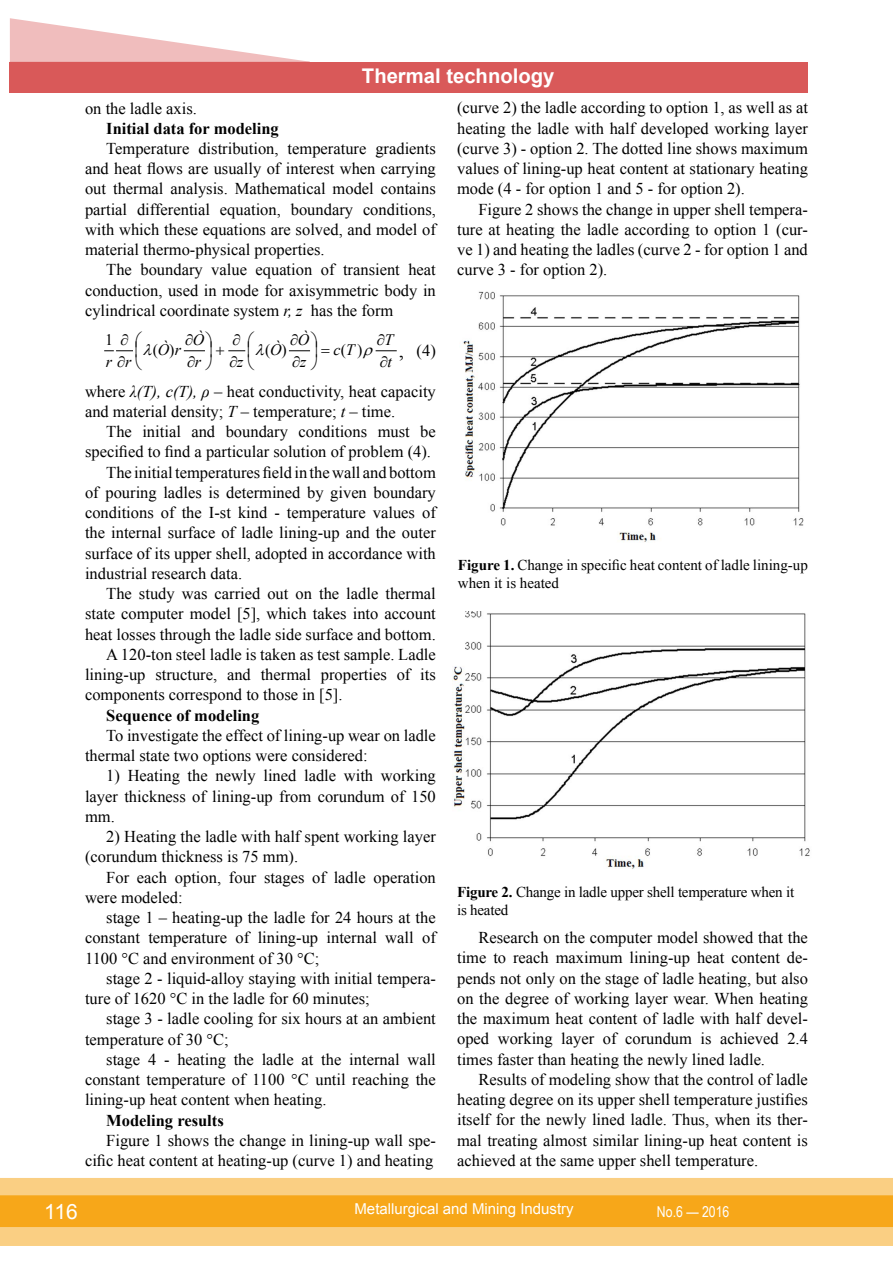
<style>
.page{position:relative;width:893px;height:1263px;background:#fff}
.page>*{position:absolute;margin:0;border:0;box-sizing:border-box;transform-origin:0 0}
.t1{font:21px "Arial";color:#fff}
.t2{font:700 20.25px "Arial";color:#fff}
.t3{font:16.5px/20.2px "Times New Roman";color:#000;text-align:justify}
.t4{font:700 16.5px "Times New Roman";color:#000}
.t5{font:italic 15.9px "Times New Roman";color:#000}
.t6{font:15.9px "Times New Roman";color:#000}
.t7{font:15px/18px "Times New Roman";color:#000}
.t8{font:15px "Arial";color:#fff}
.t9{font:15px "Arial Narrow";color:#fff}
.s1{font-style:italic}
.s2{font-size:21px}
.s3{font-weight:700}
</style>
<div class="page">
<div style="left:0;top:1178px;width:893px;height:68px;background:#facf83"></div>
<div style="left:0;top:1195px;width:893px;height:32px;background:#f7a719;border:2px solid #f7a719"></div>
<div style="left:10px;top:62px;width:798px;height:30px;background:#d95959"></div>
<svg style="left:10px;top:18px;width:300px;height:44px"></svg>
<img style="left:463px;top:291px;width:341px;height:251px">
<img style="left:453px;top:611px;width:357px;height:258px">
<svg style="left:289px;top:350px;width:21px;height:2px"></svg>
<svg style="left:375px;top:350px;width:21px;height:2px"></svg>
<svg style="left:184px;top:350px;width:62px;height:2px"></svg>
<svg style="left:105px;top:350px;width:28px;height:2px"></svg>
<p class="t2" style="left:362px;top:62px;width:194px">Thermal technology</p>
<p class="t3" style="left:85px;top:98px;width:113px">on the ladle axis.</p>
<p class="t4" style="left:106px;top:117px;width:174px">Initial data for modeling</p>
<p class="t3" style="left:85px;top:138px;width:352px;text-indent:21px">Temperature distribution, temperature gradients and heat flows are usually of interest when carrying out thermal analysis. Mathematical model contains partial differential equation, boundary conditions, with which these equations are solved, and model of material thermo-physical properties.</p>
<p class="t3" style="left:85px;top:260px;width:352px;text-indent:21px">The boundary value equation of transient heat conduction, used in mode for axisymmetric body in cylindrical coordinate system <span class="s1">r, z</span> has the form</p>
<p class="t5" style="left:380px;top:351px;width:14px">∂t</p>
<p class="t5" style="left:185px;top:328px;width:21px">∂Ò</p>
<p class="t5" style="left:290px;top:328px;width:21px">∂Ò</p>
<p class="t5" style="left:377px;top:328px;width:18px">∂T</p>
<p class="t6" style="left:105px;top:329px;width:9px">1</p>
<p class="t5" style="left:158px;top:338px;width:25px">Ò r</p>
<p class="t5" style="left:270px;top:338px;width:13px">Ò</p>
<p class="t6" style="left:153px;top:339px;width:23px">( )</p>
<p class="t6" style="left:265px;top:339px;width:23px">( )</p>
<p class="t6" style="left:341px;top:339px;width:23px">( )</p>
<p class="t5" style="left:333px;top:338px;width:23px">c T</p>
<p class="t3" style="left:399px;top:340px;width:38px"><span class="s2">,</span> (4)</p>
<p class="t3" style="left:85px;top:381px;width:352px">where <span class="s1">λ(Т), с(Т), ρ</span> – heat conductivity, heat capacity and material density; <span class="s1">T</span> – temperature; <span class="s1">t</span> – time.</p>
<p class="t3" style="left:106px;top:421px;width:331px">The initial and boundary conditions must be</p>
<p class="t3" style="left:85px;top:441px;width:348px">specified to find a particular solution of problem (4).</p>
<p class="t3" style="left:106px;top:462px;width:331px">The initial temperatures field in the wall and bottom</p>
<p class="t3" style="left:85px;top:482px;width:352px">of pouring ladles is determined by given boundary</p>
<p class="t3" style="left:85px;top:502px;width:352px">conditions of the I-st kind - temperature values of</p>
<p class="t3" style="left:85px;top:522px;width:352px">the internal surface of ladle lining-up and the outer</p>
<p class="t3" style="left:85px;top:543px;width:352px">surface of its upper shell, adopted in accordance with</p>
<p class="t3" style="left:85px;top:563px;width:159px">industrial research data.</p>
<p class="t3" style="left:106px;top:583px;width:331px">The study was carried out on the ladle thermal</p>
<p class="t3" style="left:85px;top:603px;width:352px">state computer model [5], which takes into account</p>
<p class="t3" style="left:85px;top:624px;width:352px">heat losses through the ladle side surface and bottom.</p>
<p class="t3" style="left:106px;top:644px;width:331px">A 120-ton steel ladle is taken as test sample. Ladle</p>
<p class="t3" style="left:85px;top:664px;width:352px">lining-up structure, and thermal properties of its</p>
<p class="t3" style="left:85px;top:684px;width:259px">components correspond to those in [5].</p>
<p class="t4" style="left:106px;top:704px;width:155px">Sequence of modeling</p>
<p class="t3" style="left:85px;top:725px;width:352px;text-indent:21px">To investigate the effect of lining-up wear on ladle thermal state two options were considered:</p>
<p class="t3" style="left:85px;top:765px;width:352px;text-indent:21px">1) Heating the newly lined ladle with working layer thickness of lining-up from corundum of 150 mm.</p>
<p class="t3" style="left:85px;top:826px;width:352px;text-indent:21px">2) Heating the ladle with half spent working layer (corundum thickness is 75 mm).</p>
<p class="t3" style="left:85px;top:867px;width:352px;text-indent:21px">For each option, four stages of ladle operation were modeled:</p>
<p class="t3" style="left:85px;top:907px;width:352px;text-indent:21px">stage 1 – heating-up the ladle for 24 hours at the constant temperature of lining-up internal wall of 1100 C and environment of 30 C;</p>
<p class="t3" style="left:85px;top:968px;width:352px;text-indent:21px">stage 2 - liquid-alloy staying with initial tempera&shy;ture of 1620 C in the ladle for 60 minutes;</p>
<p class="t3" style="left:85px;top:1008px;width:352px;text-indent:21px">stage 3 - ladle cooling for six hours at an ambient temperature of 30 C;</p>
<p class="t3" style="left:85px;top:1049px;width:352px;text-indent:21px">stage 4 - heating the ladle at the internal wall constant temperature of 1100 C until reaching the lining-up heat content when heating.</p>
<p class="t4" style="left:106px;top:1109px;width:119px">Modeling results</p>
<p class="t3" style="left:85px;top:1130px;width:352px;text-align:right">Figure 1 shows the change in lining-up wall spe&shy;cific heat content at heating-up (curve 1) and heating</p>
<p class="t5" style="left:187px;top:351px;width:15px">∂r</p>
<p class="t5" style="left:230px;top:351px;width:15px">∂z</p>
<p class="t5" style="left:292px;top:351px;width:15px">∂z</p>
<p class="t5" style="left:106px;top:351px;width:27px">r r</p>
<p class="t3" style="left:457px;top:97px;width:352px">(curve 2) the ladle according to option 1, as well as at heating the ladle with half developed working layer (curve 3) - option 2. The dotted line shows maximum values of lining-up heat content at stationary heating mode (4 - for option 1 and 5 - for option 2).</p>
<p class="t3" style="left:457px;top:199px;width:352px;text-indent:21px">Figure 2 shows the change in upper shell tempera&shy;ture at heating the ladle according to option 1 (cur&shy;ve 1) and heating the ladles (curve 2 - for option 1 and curve 3 - for option 2).</p>
<p class="t7" style="left:458px;top:555px;width:352px"><span class="s3">Figure 1.</span> Change in specific heat content of ladle lining-up when it is heated</p>
<p class="t7" style="left:457px;top:883px;width:339px"><span class="s3">Figure 2.</span> Change in ladle upper shell temperature when it is heated</p>
<p class="t3" style="left:457px;top:927px;width:352px;text-indent:21px">Research on the computer model showed that the time to reach maximum lining-up heat content de&shy;pends not only on the stage of ladle heating, but also on the degree of working layer wear. When heating the maximum heat content of ladle with half devel&shy;oped working layer of corundum is achieved 2.4 times faster than heating the newly lined ladle.</p>
<p class="t3" style="left:457px;top:1069px;width:352px;text-indent:21px">Results of modeling show that the control of ladle heating degree on its upper shell temperature justifies itself for the newly lined ladle. Thus, when its ther&shy;mal treating almost similar lining-up heat content is achieved at the same upper shell temperature.</p>
<p class="t1" style="left:44px;top:1197px;width:35px">116</p>
<p class="t8" style="left:354px;top:1199px;width:221px">Metallurgical and Mining Industry</p>
<p class="t9" style="left:657px;top:1201px;width:74px">No.6 — 2016</p>
</div>
